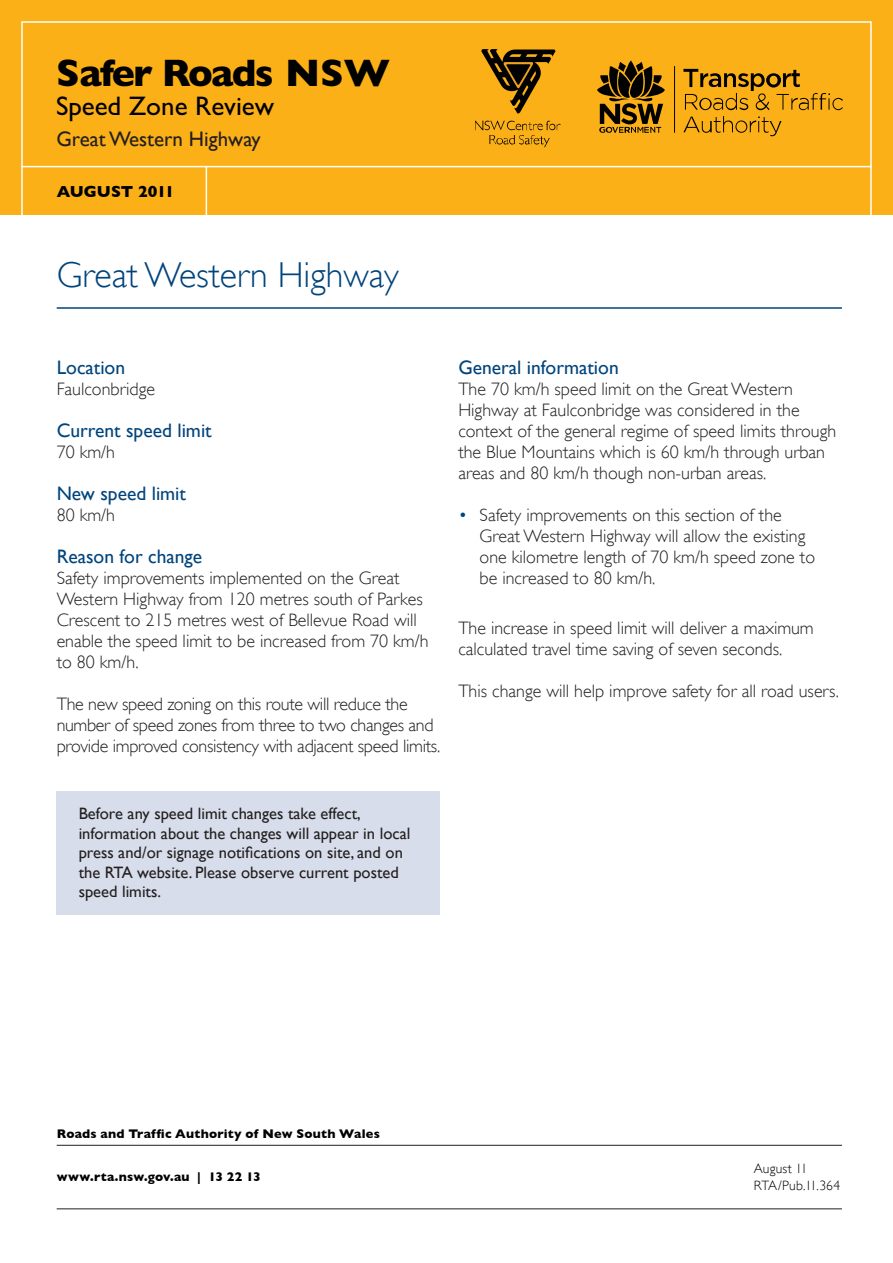
<style>
.page{position:relative;width:893px;height:1263px;background:#fff}
.page>*{position:absolute;margin:0;border:0;box-sizing:border-box;transform-origin:0 0}
.t1{font:700 38.7px "Gill Sans";letter-spacing:-.04em;color:#010101}
.t2{font:300 36px "Gill Sans";color:#00447c}
.t3{font:26.85px "Gill Sans";color:#010101}
.t4{font:21px "Gill Sans";color:#231f20}
.t5{font:19.5px "Gill Sans";color:#00447c}
.t6{font:300 18px/21px "Gill Sans";color:#231f20}
.t7{font:16.5px/19.5px "Gill Sans";color:#231f20}
.t8{font:700 16.35px "Gill Sans";letter-spacing:-.005em;color:#000}
.t9{font:300 13.5px/16.5px "Gill Sans";letter-spacing:.015em;color:#000}
.t10{font:700 12.75px "Gill Sans";letter-spacing:.015em;color:#000}
.s1{color:#00447c}
</style>
<div class="page">
<div style="left:0;top:0;width:893px;height:215px;background:#fcb017"></div>
<svg style="left:683px;top:116px;width:98px;height:20px;background:#d89713"></svg>
<svg style="left:683px;top:69px;width:160px;height:41px;background:#cc8e12"></svg>
<svg style="left:674px;top:66px;width:1px;height:67px"></svg>
<svg style="left:597px;top:60px;width:68px;height:73px;background:#825b0c"></svg>
<svg style="left:481px;top:49px;width:74px;height:65px;background:#996b0e"></svg>
<svg style="left:475px;top:121px;width:86px;height:26px;background:#dc9914"></svg>
<hr style="left:206px;top:166px;width:1px;height:50px;background:#fff">
<hr style="left:21px;top:166px;width:851px;height:1px;background:#fff">
<hr style="left:57px;top:307px;width:785px;height:2px;background:#00447c">
<hr style="left:57px;top:1145px;width:785px;height:1px;background:#231f20">
<hr style="left:57px;top:1208px;width:785px;height:1px;background:#231f20">
<div style="left:56px;top:791px;width:384px;height:123px;background:#d7ddea"></div>
<h1 class="t1" style="left:56px;top:50px;width:336px">Safer Roads NSW</h1>
<h3 class="t3" style="left:56px;top:91px;width:220px">Speed Zone Review</h3>
<p class="t4" style="left:56px;top:127px;width:206px">Great Western Highway</p>
<p class="t8" style="left:57px;top:182px;width:119px">AUGUST 2011</p>
<h2 class="t2" style="left:57px;top:254px;width:343px">Great Western Highway</h2>
<p class="t5" style="left:57px;top:356px;width:70px">Location</p>
<p class="t6" style="left:57px;top:378px;width:100px">Faulconbridge</p>
<p class="t5" style="left:57px;top:419px;width:157px">Current speed limit</p>
<p class="t6" style="left:57px;top:441px;width:60px">70 km/h</p>
<p class="t5" style="left:57px;top:482px;width:131px">New speed limit</p>
<p class="t6" style="left:57px;top:504px;width:60px">80 km/h</p>
<p class="t5" style="left:57px;top:545px;width:147px">Reason for change</p>
<p class="t6" style="left:57px;top:567px;width:373px">Safety improvements implemented on the Great Western Highway from 120 metres south of Parkes Crescent to 215 metres west of Bellevue Road will enable the speed limit to be increased from 70 km/h to 80 km/h.</p>
<p class="t6" style="left:57px;top:693px;width:385px">The new speed zoning on this route will reduce the number of speed zones from three to two changes and provide improved consistency with adjacent speed limits.</p>
<p class="t5" style="left:458px;top:356px;width:162px">General information</p>
<p class="t6" style="left:458px;top:378px;width:379px">The 70 km/h speed limit on the Great Western Highway at Faulconbridge was considered in the context of the general regime of speed limits through the Blue Mountains which is 60 km/h through urban areas and 80 km/h though non-urban areas.</p>
<p class="t6" style="left:480px;top:504px;width:337px;text-indent:-21px"><span class="s1">•</span> Safety improvements on this section of the Great Western Highway will allow the existing one kilometre length of 70 km/h speed zone to be increased to 80 km/h.</p>
<p class="t6" style="left:458px;top:618px;width:357px">The increase in speed limit will deliver a maximum calculated travel time saving of seven seconds.</p>
<p class="t6" style="left:458px;top:681px;width:382px">This change will help improve safety for all road users.</p>
<p class="t7" style="left:79px;top:804px;width:333px">Before any speed limit changes take effect, information about the changes will appear in local press and/or signage notifications on site, and on the RTA website. Please observe current posted speed limits.</p>
<p class="t10" style="left:57px;top:1126px;width:325px">Roads and Traffic Authority of New South Wales</p>
<p class="t10" style="left:57px;top:1169px;width:205px">www.rta.nsw.gov.au | 13 22 13</p>
<p class="t9" style="left:754px;top:1160px;width:88px">August 11<br>RTA/Pub.11.364</p>
</div>
